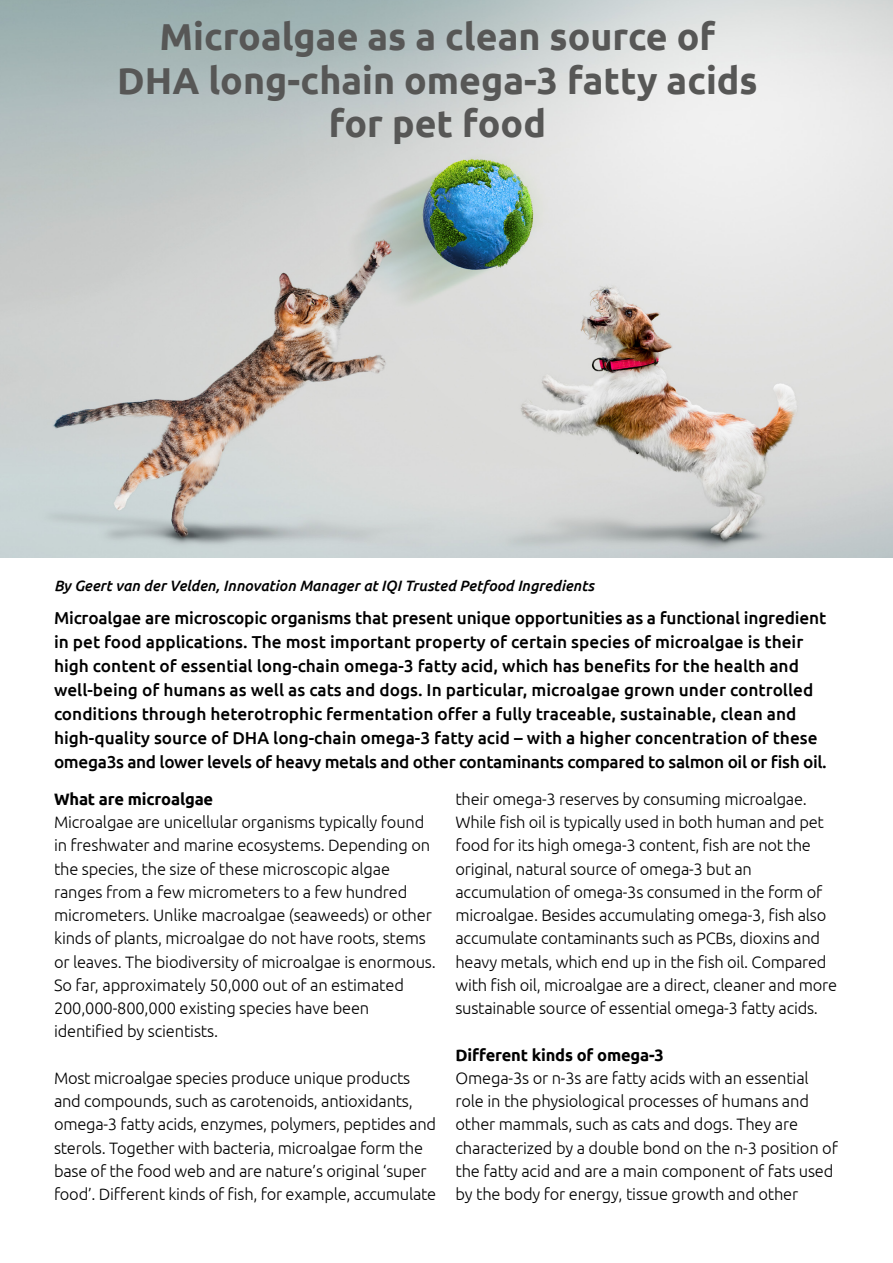
<style>
.page{position:relative;width:893px;height:1263px;background:#fff}
.page>*{position:absolute;margin:0;border:0;box-sizing:border-box;transform-origin:0 0}
.t1{font:700 37.5px/43.5px "Ubuntu";color:#575756;text-align:center}
.t2{font:500 17.25px/24px "Ubuntu";color:#000}
.t3{font:300 16.5px/23.2px "Ubuntu";letter-spacing:-.015em;color:#000}
.t4{font:700 16.5px "Ubuntu";letter-spacing:-.01em;color:#000}
.t5{font:italic 500 15px "Ubuntu";color:#000}
</style>
<div class="page">
<img style="left:0;top:0;width:893px;height:557px">
<h1 class="t1" style="left:117px;top:15px;width:642px">Microalgae as a clean source of<br>DHA long-chain omega-3 fatty acids for pet food</h1>
<p class="t5" style="left:54px;top:576px;width:542px">By Geert van der Velden, Innovation Manager at IQI Trusted Petfood Ingredients</p>
<p class="t2" style="left:54px;top:605px;width:774px">Microalgae are microscopic organisms that present unique opportunities as a functional ingredient in pet food applications. The most important property of certain species of microalgae is their high content of essential long-chain omega-3 fatty acid, which has benefits for the health and well-being of humans as well as cats and dogs. In particular, microalgae grown under controlled conditions through heterotrophic fermentation offer a fully traceable, sustainable, clean and high-quality source of DHA long-chain omega-3 fatty acid – with a higher concentration of these omega3s and lower levels of heavy metals and other contaminants compared to salmon oil or fish oil.</p>
<p class="t4" style="left:54px;top:789px;width:161px">What are microalgae</p>
<p class="t3" style="left:54px;top:810px;width:383px">Microalgae are unicellular organisms typically found in freshwater and marine ecosystems. Depending on the species, the size of these microscopic algae ranges from a few micrometers to a few hundred micrometers. Unlike macroalgae (seaweeds) or other kinds of plants, microalgae do not have roots, stems or leaves. The biodiversity of microalgae is enormous.<br>So far, approximately 50,000 out of an estimated 200,000-800,000 existing species have been identified by scientists.</p>
<p class="t3" style="left:54px;top:1066px;width:384px">Most microalgae species produce unique products and compounds, such as carotenoids, antioxidants, omega-3 fatty acids, enzymes, polymers, peptides and sterols. Together with bacteria, microalgae form the base of the food web and are nature’s original ‘super food’. Different kinds of fish, for example, accumulate</p>
<p class="t3" style="left:455px;top:787px;width:383px">their omega-3 reserves by consuming microalgae.<br>While fish oil is typically used in both human and pet food for its high omega-3 content, fish are not the original, natural source of omega-3 but an accumulation of omega-3s consumed in the form of microalgae. Besides accumulating omega-3, fish also accumulate contaminants such as PCBs, dioxins and heavy metals, which end up in the fish oil. Compared with fish oil, microalgae are a direct, cleaner and more sustainable source of essential omega-3 fatty acids.</p>
<p class="t4" style="left:455px;top:1045px;width:210px">Different kinds of omega-3</p>
<p class="t3" style="left:455px;top:1066px;width:384px">Omega-3s or n-3s are fatty acids with an essential role in the physiological processes of humans and other mammals, such as cats and dogs. They are characterized by a double bond on the n-3 position of the fatty acid and are a main component of fats used by the body for energy, tissue growth and other</p>
</div>
